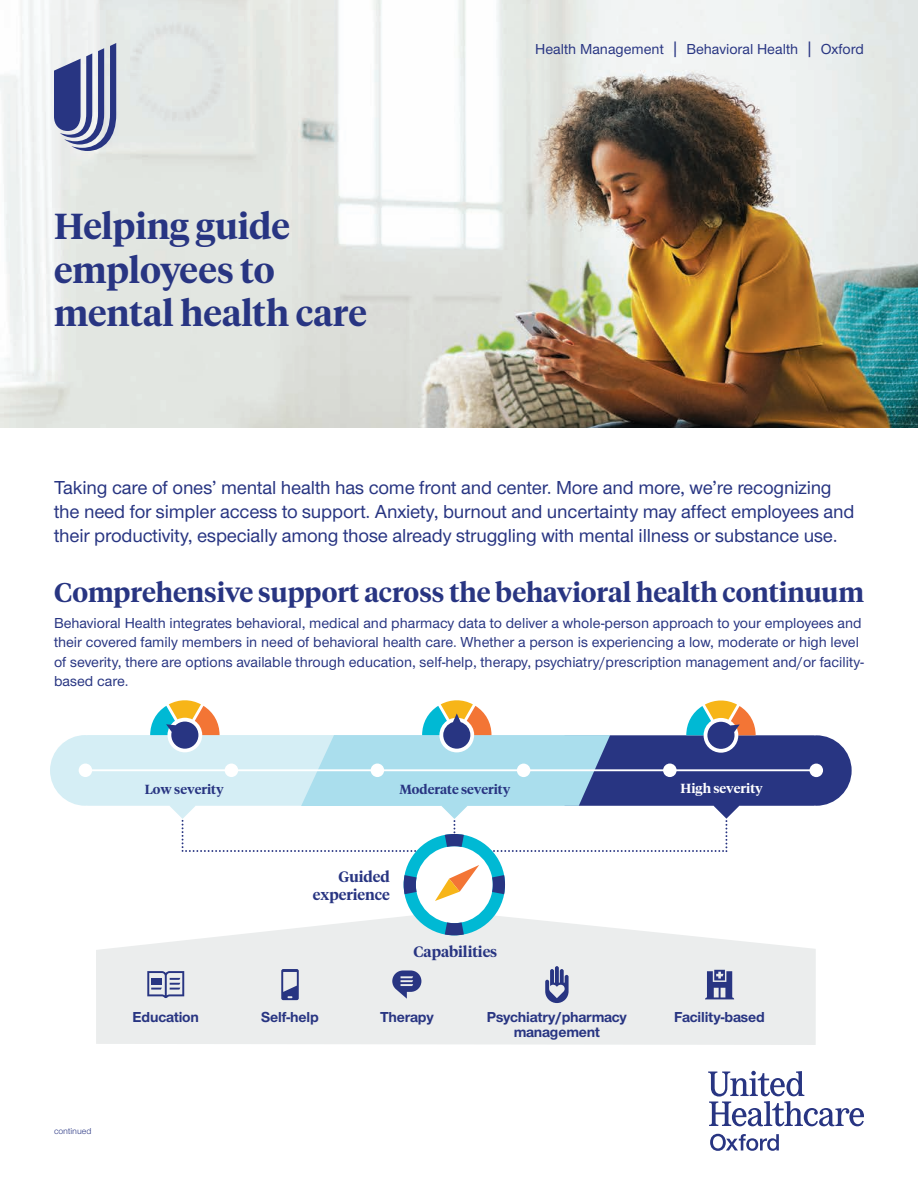
<style>
.page{position:relative;width:918px;height:1188px;background:#fff}
.page>*{position:absolute;margin:0;border:0;box-sizing:border-box;transform-origin:0 0}
.t1{font:600 36px/43.2px "UHC Serif Headline";color:#283582}
.t2{font:600 27px "UHC Serif Headline";color:#283582}
.t3{font:500 19.5px/24px "UHC Sans";letter-spacing:-.01em;color:#283582}
.t4{font:500 15px/19.5px "UHC Sans";color:#283582}
.t5{font:700 15px/15.8px "UHC Sans";letter-spacing:-.01em;color:#283582;text-align:center}
.t6{font:600 15px/18px "UHC Serif Headline";color:#283582;text-align:right}
.t7{font:600 13.2px "UHC Serif Headline";color:#283582}
.t8{font:600 13.2px "UHC Serif Headline";color:#fff}
.t9{font:9px "UHC Sans";color:#283582}
.s1{font-size:18.75px}
</style>
<div class="page">
<img style="left:0;top:0;width:918px;height:427px">
<svg style="left:54px;top:43px;width:62px;height:108px;background:#828ab3"></svg>
<svg style="left:708px;top:1071px;width:156px;height:55px"></svg>
<svg style="left:710px;top:1134px;width:69px;height:17px"></svg>
<div style="left:96px;top:935px;width:720px;height:110px;background:#ebeded"></div>
<svg style="left:50px;top:700px;width:802px;height:235px"></svg>
<svg style="left:147px;top:971px;width:37px;height:27px"></svg>
<svg style="left:281px;top:969px;width:18px;height:31px"></svg>
<svg style="left:545px;top:966px;width:24px;height:37px"></svg>
<svg style="left:705px;top:970px;width:29px;height:29px"></svg>
<svg style="left:392px;top:970px;width:29px;height:29px"></svg>
<h1 class="t1" style="left:54px;top:203px;width:314px">Helping guide employees to mental health care</h1>
<p class="t4" style="left:535px;top:39px;width:330px">Health Management <span class="s1">|</span> Behavioral Health <span class="s1">|</span> Oxford</p>
<p class="t3" style="left:54px;top:475px;width:802px">Taking care of ones’ mental health has come front and center. More and more, we’re recognizing the need for simpler access to support. Anxiety, burnout and uncertainty may affect employees and their productivity, especially among those already struggling with mental illness or substance use.</p>
<h2 class="t2" style="left:54px;top:573px;width:812px">Comprehensive support across the behavioral health continuum</h2>
<p class="t4" style="left:54px;top:612px;width:812px">Behavioral Health integrates behavioral, medical and pharmacy data to deliver a whole-person approach to your employees and their covered family members in need of behavioral health care. Whether a person is experiencing a low, moderate or high level of severity, there are options available through education, self-help, therapy, psychiatry/prescription management and/or facility&shy;based care.</p>
<p class="t7" style="left:145px;top:780px;width:80px">Low severity</p>
<p class="t7" style="left:399px;top:780px;width:113px">Moderate severity</p>
<p class="t8" style="left:681px;top:780px;width:84px">High severity</p>
<p class="t6" style="left:313px;top:867px;width:78px">Guided experience</p>
<p class="t6" style="left:414px;top:942px;width:85px">Capabilities</p>
<p class="t9" style="left:54px;top:1125px;width:39px">continued</p>
<p class="t5" style="left:133px;top:1008px;width:68px">Education</p>
<p class="t5" style="left:261px;top:1008px;width:59px">Self-help</p>
<p class="t5" style="left:487px;top:1008px;width:142px">Psychiatry/pharmacy management</p>
<p class="t5" style="left:380px;top:1008px;width:55px">Therapy</p>
<p class="t5" style="left:674px;top:1008px;width:92px">Facility-based</p>
</div>
